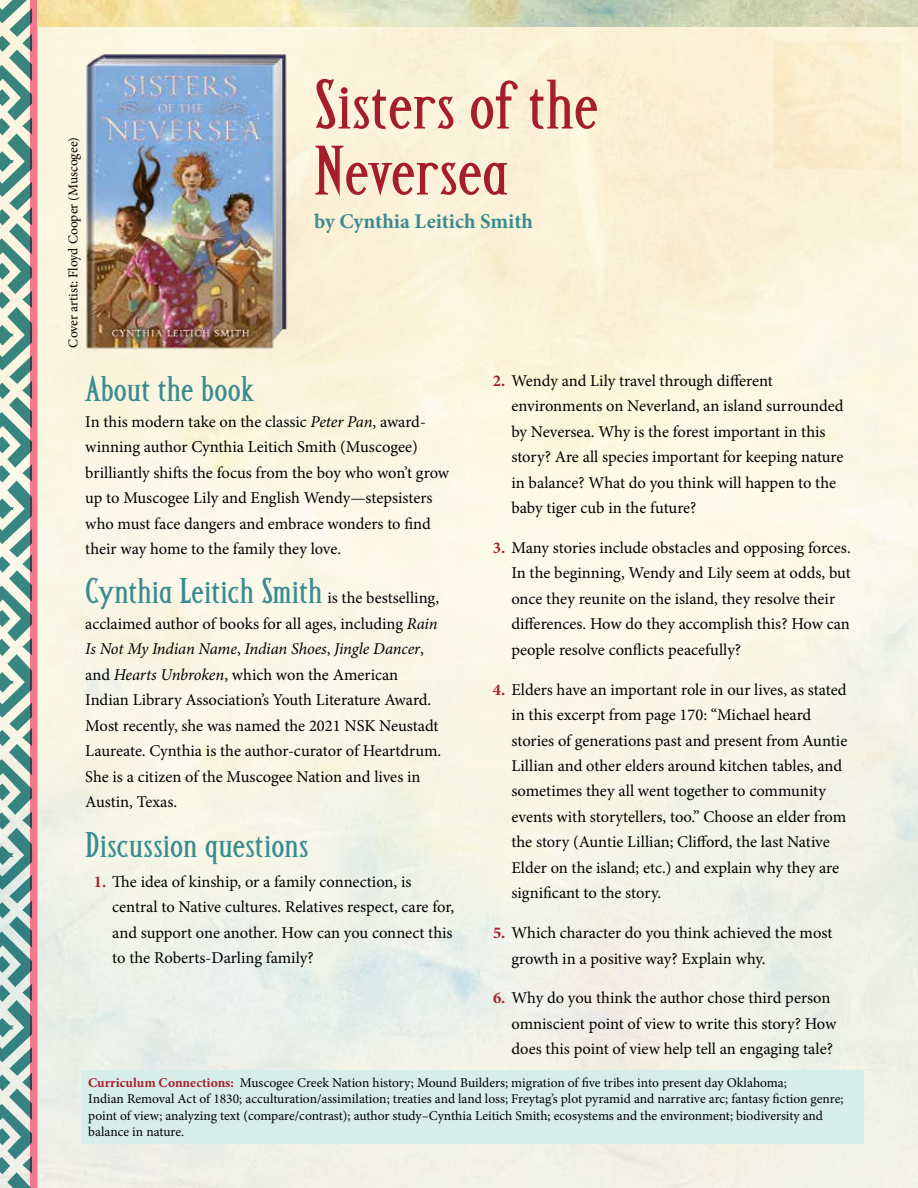
<style>
.page{position:relative;width:918px;height:1188px;background:#fff}
.page>*{position:absolute;margin:0;border:0;box-sizing:border-box;transform-origin:0 0}
.t1{font:700 67.5px/66px "Altar";color:#a51e29}
.t2{font:700 34.5px "Altar";color:#3a8b90}
.t3{font:700 21px "Minion Pro";color:#3a8b90}
.t4{font:16.5px/25.5px "Minion Pro";letter-spacing:-.005em;color:#000}
.t5{font:13.5px/16.5px "Minion Pro";color:#000}
.s1{font-style:italic}
.s2{font-family:"Minion Pro";font-weight:400;font-size:16.5px;color:#000}
.s3{font-weight:700;color:#a51e29}
</style>
<div class="page">
<div style="left:30px;top:0;width:7px;height:1188px;background:#f2788c"></div>
<img style="left:37px;top:0;width:881px;height:27px">
<svg style="left:774px;top:41px;width:127px;height:128px;background:#faedcd"></svg>
<svg style="left:0;top:0;width:32px;height:1188px;background:#99b7af"></svg>
<div style="left:82px;top:1070px;width:782px;height:74px;background:#d6edea"></div>
<img style="left:85px;top:52px;width:209px;height:305px">
<p class="t5" style="left:65px;top:348px;width:212px;rotate:-90deg">Cover artist: Floyd Cooper (Muscogee)</p>
<h1 class="t1" style="left:314px;top:74px;width:286px">Sisters of the<br>Neversea</h1>
<p class="t3" style="left:314px;top:206px;width:220px">by Cynthia Leitich Smith</p>
<h2 class="t2" style="left:85px;top:372px;width:171px">About the book</h2>
<p class="t4" style="left:85px;top:409px;width:365px">In this modern take on the classic <span class="s1">Peter Pan</span>, award&shy;winning author Cynthia Leitich Smith (Muscogee) brilliantly shifts the focus from the boy who won’t grow up to Muscogee Lily and English Wendy—stepsisters who must face dangers and embrace wonders to find their way home to the family they love.</p>
<h2 class="t2" style="left:85px;top:574px;width:355px">Cynthia Leitich Smith <span class="s2">is the bestselling,</span></h2>
<p class="t4" style="left:85px;top:611px;width:358px">acclaimed author of books for all ages, including <span class="s1">Rain Is Not My Indian Name</span>, <span class="s1">Indian Shoes</span>, <span class="s1">Jingle Dancer</span>, and <span class="s1">Hearts Unbroken</span>, which won the American Indian Library Association’s Youth Literature Award.<br>Most recently, she was named the 2021 NSK Neustadt Laureate. Cynthia is the author-curator of Heartdrum.<br>She is a citizen of the Muscogee Nation and lives in Austin, Texas.</p>
<h2 class="t2" style="left:85px;top:827px;width:225px">Discussion questions</h2>
<p class="t4" style="left:112px;top:869px;width:343px;text-indent:-18px"><span class="s3">1.</span> The idea of kinship, or a family connection, is central to Native cultures. Relatives respect, care for, and support one another. How can you connect this to the Roberts-Darling family?</p>
<p class="t4" style="left:511px;top:368px;width:334px;text-indent:-18px"><span class="s3">2.</span> Wendy and Lily travel through different environments on Neverland, an island surrounded by Neversea. Why is the forest important in this story? Are all species important for keeping nature in balance? What do you think will happen to the baby tiger cub in the future?</p>
<p class="t4" style="left:511px;top:535px;width:341px;text-indent:-18px"><span class="s3">3.</span> Many stories include obstacles and opposing forces.<br>In the beginning, Wendy and Lily seem at odds, but once they reunite on the island, they resolve their differences. How do they accomplish this? How can people resolve conflicts peacefully?</p>
<p class="t4" style="left:511px;top:677px;width:337px;text-indent:-18px"><span class="s3">4.</span> Elders have an important role in our lives, as stated in this excerpt from page 170: “Michael heard stories of generations past and present from Auntie Lillian and other elders around kitchen tables, and sometimes they all went together to community events with storytellers, too.” Choose an elder from the story (Auntie Lillian; Clifford, the last Native Elder on the island; etc.) and explain why they are significant to the story.</p>
<p class="t4" style="left:511px;top:920px;width:323px;text-indent:-18px"><span class="s3">5.</span> Which character do you think achieved the most growth in a positive way? Explain why.</p>
<p class="t4" style="left:511px;top:985px;width:326px;text-indent:-18px"><span class="s3">6.</span> Why do you think the author chose third person omniscient point of view to write this story? How does this point of view help tell an engaging tale?</p>
<p class="t5" style="left:88px;top:1074px;width:757px"><span class="s3">Curriculum Connections:</span> Muscogee Creek Nation history; Mound Builders; migration of five tribes into present day Oklahoma;<br>Indian Removal Act of 1830; acculturation/assimilation; treaties and land loss; Freytag’s plot pyramid and narrative arc; fantasy fiction genre; point of view; analyzing text (compare/contrast); author study–Cynthia Leitich Smith; ecosystems and the environment; biodiversity and balance in nature.</p>
</div>
